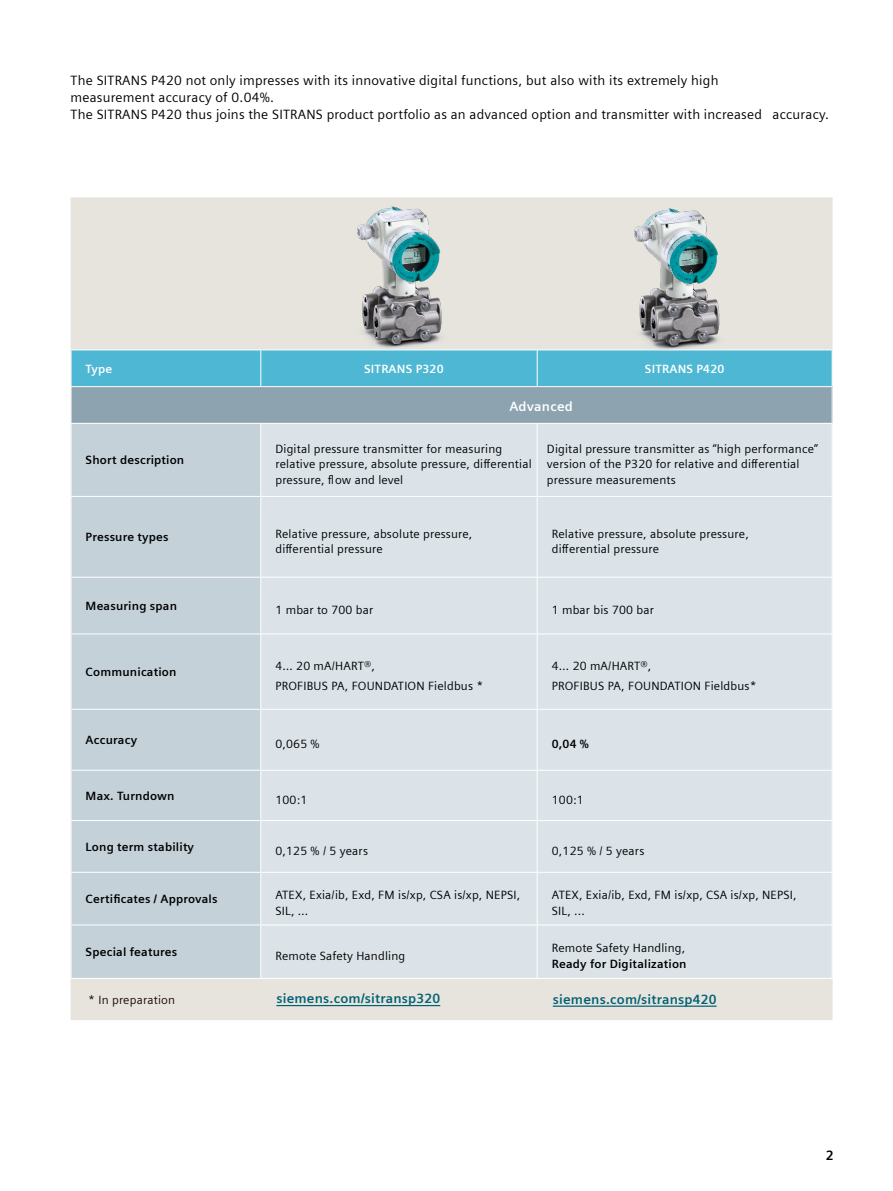
<style>
.page{position:relative;width:893px;height:1191px;background:#fff}
.page>*{position:absolute;margin:0;border:0;box-sizing:border-box;transform-origin:0 0}
.t1{font:13.5px/17px "Siemens Sans";letter-spacing:.015em;color:#000}
.t2{font:700 13.5px "Siemens Sans";letter-spacing:.015em;color:#006174}
.t3{font:700 13.5px "Siemens Sans";letter-spacing:.015em;color:#fff}
.t4{font:700 13.5px "Siemens Sans";color:#000}
.t5{font:12px/15.6px "Siemens Sans";letter-spacing:.015em;color:#000}
.t6{font:700 12px "Siemens Sans";letter-spacing:.015em;color:#000}
.t7{font:700 12px "Siemens Sans";letter-spacing:.015em;color:#fff}
.t8{font:12px "Siemens Sans";letter-spacing:.015em;color:#1f090a}
</style>
<div class="page">
<div style="left:71px;top:197px;width:762px;height:823px;background:#e6e4dd;border:2px solid #e6e4dd"></div>
<div style="left:71px;top:350px;width:190px;height:36px;background:#4eb8d4"></div>
<div style="left:261px;top:350px;width:571px;height:36px;background:#4eb8d4"></div>
<div style="left:71px;top:386px;width:761px;height:37px;background:#8da3b0"></div>
<div style="left:72px;top:424px;width:188px;height:554px;background:#c4d1d9"></div>
<div style="left:261px;top:424px;width:571px;height:554px;background:#dbe3e8"></div>
<div style="left:261px;top:497px;width:571px;height:427px;background:#dbe3e8"></div>
<hr style="left:71px;top:350px;width:1px;height:36px;background:#fff">
<hr style="left:260px;top:350px;width:1px;height:36px;background:#fff">
<hr style="left:537px;top:349px;width:296px;height:1px;background:#fff">
<hr style="left:537px;top:350px;width:1px;height:36px;background:#fff">
<hr style="left:832px;top:350px;width:1px;height:36px;background:#fff">
<hr style="left:71px;top:387px;width:1px;height:36px;background:#fff">
<hr style="left:537px;top:386px;width:296px;height:1px;background:#fff">
<hr style="left:832px;top:387px;width:1px;height:36px;background:#fff">
<hr style="left:71px;top:424px;width:1px;height:72px;background:#fff">
<hr style="left:260px;top:424px;width:1px;height:72px;background:#fff">
<hr style="left:537px;top:423px;width:296px;height:1px;background:#fff">
<hr style="left:537px;top:424px;width:1px;height:72px;background:#fff">
<hr style="left:832px;top:424px;width:1px;height:72px;background:#fff">
<hr style="left:71px;top:497px;width:1px;height:80px;background:#fff">
<hr style="left:260px;top:497px;width:1px;height:80px;background:#fff">
<hr style="left:537px;top:497px;width:1px;height:80px;background:#fff">
<hr style="left:832px;top:497px;width:1px;height:80px;background:#fff">
<hr style="left:71px;top:577px;width:1px;height:56px;background:#fff">
<hr style="left:260px;top:577px;width:1px;height:56px;background:#fff">
<hr style="left:537px;top:577px;width:1px;height:56px;background:#fff">
<hr style="left:832px;top:577px;width:1px;height:56px;background:#fff">
<hr style="left:71px;top:634px;width:1px;height:75px;background:#fff">
<hr style="left:260px;top:634px;width:1px;height:75px;background:#fff">
<hr style="left:537px;top:634px;width:1px;height:75px;background:#fff">
<hr style="left:832px;top:634px;width:1px;height:75px;background:#fff">
<hr style="left:71px;top:709px;width:1px;height:61px;background:#fff">
<hr style="left:260px;top:709px;width:1px;height:61px;background:#fff">
<hr style="left:537px;top:709px;width:1px;height:61px;background:#fff">
<hr style="left:832px;top:709px;width:1px;height:61px;background:#fff">
<hr style="left:71px;top:770px;width:1px;height:50px;background:#fff">
<hr style="left:260px;top:770px;width:1px;height:50px;background:#fff">
<hr style="left:537px;top:770px;width:1px;height:50px;background:#fff">
<hr style="left:832px;top:770px;width:1px;height:50px;background:#fff">
<hr style="left:71px;top:821px;width:1px;height:51px;background:#fff">
<hr style="left:260px;top:821px;width:1px;height:51px;background:#fff">
<hr style="left:537px;top:821px;width:1px;height:51px;background:#fff">
<hr style="left:832px;top:821px;width:1px;height:51px;background:#fff">
<hr style="left:71px;top:872px;width:1px;height:52px;background:#fff">
<hr style="left:260px;top:872px;width:1px;height:52px;background:#fff">
<hr style="left:537px;top:872px;width:1px;height:52px;background:#fff">
<hr style="left:832px;top:872px;width:1px;height:52px;background:#fff">
<hr style="left:71px;top:925px;width:1px;height:53px;background:#fff">
<hr style="left:260px;top:925px;width:1px;height:53px;background:#fff">
<hr style="left:537px;top:925px;width:1px;height:53px;background:#fff">
<hr style="left:832px;top:925px;width:1px;height:53px;background:#fff">
<hr style="left:71px;top:349px;width:190px;height:1px;background:#fff">
<hr style="left:261px;top:349px;width:276px;height:1px;background:#fff">
<hr style="left:71px;top:386px;width:190px;height:1px;background:#fff">
<hr style="left:261px;top:386px;width:276px;height:1px;background:#fff">
<hr style="left:71px;top:423px;width:190px;height:1px;background:#fff">
<hr style="left:261px;top:423px;width:276px;height:1px;background:#fff">
<hr style="left:71px;top:496px;width:190px;height:1px;background:#fff">
<hr style="left:261px;top:496px;width:276px;height:1px;background:#fff">
<hr style="left:537px;top:496px;width:296px;height:1px;background:#fff">
<hr style="left:71px;top:577px;width:190px;height:1px;background:#fff">
<hr style="left:261px;top:577px;width:276px;height:1px;background:#fff">
<hr style="left:537px;top:577px;width:296px;height:1px;background:#fff">
<hr style="left:71px;top:633px;width:190px;height:1px;background:#fff">
<hr style="left:261px;top:633px;width:276px;height:1px;background:#fff">
<hr style="left:537px;top:633px;width:296px;height:1px;background:#fff">
<hr style="left:71px;top:709px;width:190px;height:1px;background:#fff">
<hr style="left:261px;top:709px;width:276px;height:1px;background:#fff">
<hr style="left:537px;top:709px;width:296px;height:1px;background:#fff">
<hr style="left:71px;top:770px;width:190px;height:1px;background:#fff">
<hr style="left:261px;top:770px;width:276px;height:1px;background:#fff">
<hr style="left:537px;top:770px;width:296px;height:1px;background:#fff">
<hr style="left:71px;top:820px;width:190px;height:1px;background:#fff">
<hr style="left:261px;top:820px;width:276px;height:1px;background:#fff">
<hr style="left:537px;top:820px;width:296px;height:1px;background:#fff">
<hr style="left:71px;top:872px;width:190px;height:1px;background:#fff">
<hr style="left:261px;top:872px;width:276px;height:1px;background:#fff">
<hr style="left:537px;top:872px;width:296px;height:1px;background:#fff">
<hr style="left:71px;top:924px;width:190px;height:1px;background:#fff">
<hr style="left:261px;top:924px;width:276px;height:1px;background:#fff">
<hr style="left:537px;top:924px;width:296px;height:1px;background:#fff">
<hr style="left:71px;top:978px;width:190px;height:1px;background:#fff">
<hr style="left:261px;top:978px;width:276px;height:1px;background:#fff">
<hr style="left:537px;top:978px;width:296px;height:1px;background:#fff">
<hr style="left:553px;top:1005px;width:164px;height:1px;background:#006174">
<hr style="left:276px;top:1005px;width:164px;height:1px;background:#006174">
<img style="left:326px;top:197px;width:151px;height:157px">
<img style="left:603px;top:197px;width:151px;height:191px">
<p class="t1" style="left:71px;top:71px;width:760px">The SITRANS P420 not only impresses with its innovative digital functions, but also with its extremely high<br>measurement accuracy of 0.04%.<br>The SITRANS P420 thus joins the SITRANS product portfolio as an advanced option and transmitter with increased accuracy.</p>
<p class="t7" style="left:86px;top:359px;width:28px">Type</p>
<p class="t7" style="left:364px;top:359px;width:81px">SITRANS P320</p>
<p class="t7" style="left:645px;top:359px;width:81px">SITRANS P420</p>
<p class="t3" style="left:509px;top:396px;width:65px">Advanced</p>
<p class="t6" style="left:86px;top:451px;width:100px">Short description</p>
<p class="t5" style="left:275px;top:440px;width:258px">Digital pressure transmitter for measuring relative pressure, absolute pressure, differential pressure, flow and level</p>
<p class="t5" style="left:547px;top:440px;width:273px">Digital pressure transmitter as “high performance” version of the P320 for relative and differential pressure measurements</p>
<p class="t6" style="left:86px;top:528px;width:85px">Pressure types</p>
<p class="t5" style="left:275px;top:525px;width:198px">Relative pressure, absolute pressure, differential pressure</p>
<p class="t5" style="left:552px;top:525px;width:198px">Relative pressure, absolute pressure, differential pressure</p>
<p class="t6" style="left:86px;top:597px;width:93px">Measuring span</p>
<p class="t5" style="left:275px;top:601px;width:99px">1 mbar to 700 bar</p>
<p class="t5" style="left:552px;top:601px;width:104px">1 mbar bis 700 bar</p>
<p class="t6" style="left:86px;top:663px;width:92px">Communication</p>
<p class="t5" style="left:275px;top:654px;width:209px;line-height:20.5px">4… 20 mA/HART®,<br>PROFIBUS PA, FOUNDATION Fieldbus *</p>
<p class="t5" style="left:552px;top:654px;width:206px;line-height:20.5px">4… 20 mA/HART®,<br>PROFIBUS PA, FOUNDATION Fieldbus*</p>
<p class="t6" style="left:86px;top:731px;width:53px">Accuracy</p>
<p class="t5" style="left:275px;top:735px;width:46px">0,065 %</p>
<p class="t6" style="left:552px;top:735px;width:39px">0,04 %</p>
<p class="t6" style="left:86px;top:786px;width:91px">Max. Turndown</p>
<p class="t5" style="left:275px;top:791px;width:33px">100:1</p>
<p class="t5" style="left:552px;top:791px;width:33px">100:1</p>
<p class="t6" style="left:86px;top:837px;width:110px">Long term stability</p>
<p class="t5" style="left:275px;top:842px;width:94px">0,125 % / 5 years</p>
<p class="t5" style="left:552px;top:842px;width:94px">0,125 % / 5 years</p>
<p class="t6" style="left:86px;top:890px;width:133px">Certificates / Approvals</p>
<p class="t5" style="left:275px;top:886px;width:246px">ATEX, Exia/ib, Exd, FM is/xp, CSA is/xp, NEPSI,<br>SIL, …</p>
<p class="t5" style="left:552px;top:886px;width:246px">ATEX, Exia/ib, Exd, FM is/xp, CSA is/xp, NEPSI,<br>SIL, ...</p>
<p class="t6" style="left:86px;top:943px;width:93px">Special features</p>
<p class="t5" style="left:275px;top:947px;width:131px">Remote Safety Handling</p>
<p class="t5" style="left:552px;top:939px;width:135px">Remote Safety Handling,</p>
<p class="t6" style="left:552px;top:954px;width:136px">Ready for Digitalization</p>
<p class="t8" style="left:88px;top:990px;width:88px">* In preparation</p>
<p class="t2" style="left:276px;top:988px;width:165px">siemens.com/sitransp320</p>
<p class="t2" style="left:553px;top:988px;width:165px">siemens.com/sitransp420</p>
<p class="t4" style="left:826px;top:1145px;width:9px">2</p>
</div>
